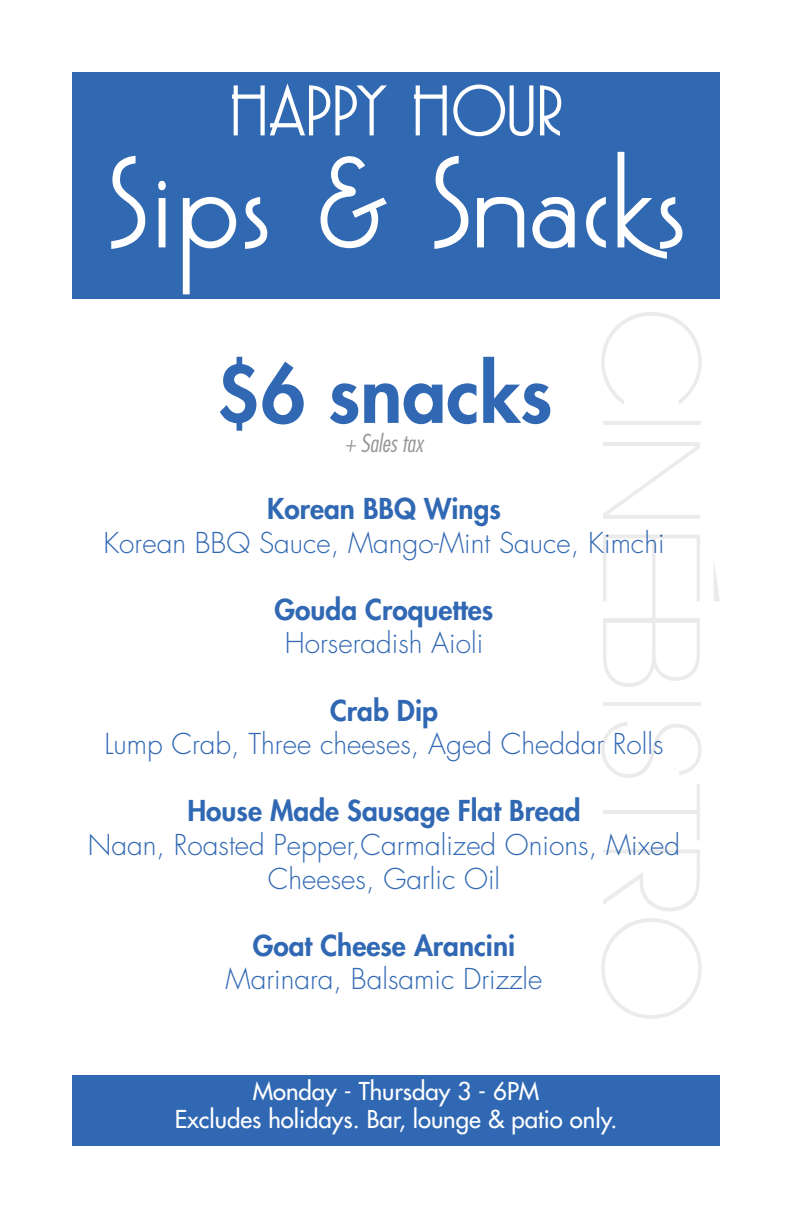
<style>
.page{position:relative;width:792px;height:1224px;background:#fff}
.page>*{position:absolute;margin:0;border:0;box-sizing:border-box;transform-origin:0 0}
.t1{font:700 152px "Gatsby FLF";color:#fff}
.t2{font:700 84px "Gatsby FLF";color:#fff}
.t3{font:800 78px "Futura Std";color:#3068b3}
.t4{font:300 28px/33.6px "Futura Std";color:#3068b3;text-align:center}
.t5{font:800 28px "Futura Std";color:#3068b3}
.t6{font:500 24px/28.8px "Futura Std";color:#fff;text-align:center}
.t7{font:italic 300 condensed 24px "Futura Std";color:#939598}
.s1{font-weight:800}
</style>
<div class="page">
<div style="left:72px;top:1075px;width:648px;height:70px;background:#3068b3"></div>
<svg style="left:601px;top:312px;width:101px;height:92px"></svg>
<hr style="left:603px;top:421px;width:97px;height:4px;background:#ecebeb">
<svg style="left:603px;top:442px;width:97px;height:77px"></svg>
<hr style="left:603px;top:702px;width:97px;height:4px;background:#ecebeb">
<svg style="left:601px;top:722px;width:101px;height:56px"></svg>
<svg style="left:603px;top:784px;width:97px;height:56px"></svg>
<svg style="left:603px;top:849px;width:97px;height:62px"></svg>
<svg style="left:601px;top:918px;width:101px;height:101px"></svg>
<svg style="left:603px;top:535px;width:97px;height:152px"></svg>
<hr style="left:605px;top:618px;width:94px;height:4px;background:#ecebeb">
<svg style="left:714px;top:564px;width:6px;height:37px"></svg>
<div style="left:72px;top:72px;width:648px;height:226px;background:#3068b2"></div>
<p class="t2" style="left:229px;top:72px;width:336px">HAPPY HOUR</p>
<p class="t1" style="left:106px;top:133px;width:582px">Sips &amp; Snacks</p>
<p class="t3" style="left:216px;top:345px;width:338px">$6 snacks</p>
<p class="t7" style="left:345px;top:429px;width:80px">+ Sales tax</p>
<p class="t4" style="left:103px;top:493px;width:563px"><span class="s1">Korean BBQ Wings<br></span>Korean BBQ Sauce, Mango-Mint Sauce, Kimchi</p>
<p class="t4" style="left:275px;top:594px;width:220px"><span class="s1">Gouda Croquettes<br></span>Horseradish Aioli</p>
<p class="t5" style="left:330px;top:692px;width:109px">Crab Dip</p>
<p class="t4" style="left:104px;top:728px;width:561px">Lump Crab, Three cheeses, Aged Cheddar Rolls</p>
<p class="t5" style="left:187px;top:793px;width:395px">House Made Sausage Flat Bread</p>
<p class="t4" style="left:88px;top:829px;width:594px">Naan, Roasted Pepper,Carmalized Onions, Mixed<br>Cheeses, Garlic Oil</p>
<p class="t5" style="left:253px;top:928px;width:264px">Goat Cheese Arancini</p>
<p class="t4" style="left:226px;top:963px;width:318px">Marinara, Balsamic Drizzle</p>
<p class="t6" style="left:175px;top:1076px;width:444px">Monday - Thursday 3 - 6PM<br>Excludes holidays. Bar, lounge &amp; patio only.</p>
</div>
